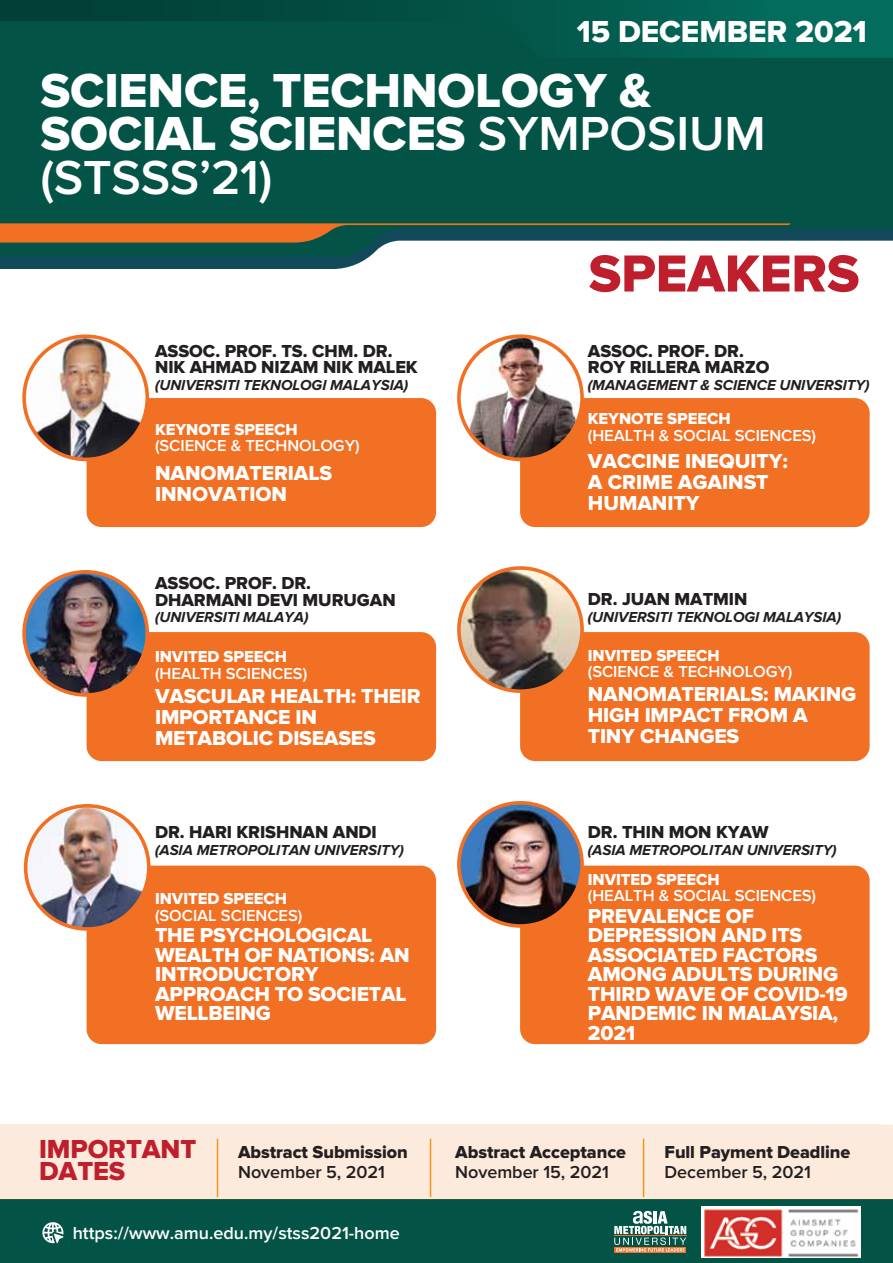
<style>
.page{position:relative;width:893px;height:1263px;background:#fff}
.page>*{position:absolute;margin:0;border:0;box-sizing:border-box;transform-origin:0 0}
.t1{font:54px "Proxima Nova Extrabld";letter-spacing:-.005em;color:#bf1e2d}
.t2{font:49.5px/43.5px "Proxima Nova Extrabld";letter-spacing:-.005em;color:#fff}
.t3{font:600 49.5px "Proxima Nova";letter-spacing:-.005em;color:#fff}
.t4{font:31.5px "Proxima Nova Extrabld";letter-spacing:-.005em;color:#fff}
.t5{font:27px/22.5px "Proxima Nova Extrabld";letter-spacing:-.005em;color:#bf1e2d}
.t6{font:21px/19.5px "Proxima Nova Extrabld";letter-spacing:-.01em;color:#fff}
.t7{font:18px/16.5px "Proxima Nova Extrabld";letter-spacing:-.005em;color:#231f20}
.t8{font:600 18px "Proxima Nova";letter-spacing:-.005em;color:#231f20}
.t9{font:600 18px "Proxima Nova";color:#fff}
.t10{font:600 16.5px "Proxima Nova";letter-spacing:-.005em;color:#fff}
.t11{font:16.5px "Proxima Nova Extrabld";letter-spacing:-.005em;color:#fff}
.t12{font:italic 700 15px "Proxima Nova";letter-spacing:-.005em;color:#231f20}
.s1{font-family:"Proxima Nova";font-weight:600}
</style>
<div class="page">
<div style="left:0;top:257px;width:369px;height:12px;background:#124a5c"></div>
<div style="left:0;top:58px;width:893px;height:199px;background:#035347"></div>
<div style="left:0;top:1199px;width:893px;height:64px;background:#035347"></div>
<svg style="left:0;top:223px;width:791px;height:20px;background:#806748"></svg>
<svg style="left:0;top:0;width:893px;height:58px;background:#02574a"></svg>
<div style="left:0;top:1125px;width:893px;height:74px;background:#fcebdc"></div>
<hr style="left:217px;top:1139px;width:1px;height:58px;background:#f7941e">
<hr style="left:430px;top:1139px;width:1px;height:58px;background:#f7941e">
<hr style="left:643px;top:1139px;width:1px;height:58px;background:#f7941e">
<svg style="left:42px;top:1222px;width:21px;height:21px"></svg>
<img style="left:702px;top:1207px;width:158px;height:50px">
<svg style="left:614px;top:1251px;width:72px;height:2px"></svg>
<svg style="left:614px;top:1211px;width:72px;height:40px"></svg>
<div style="left:87px;top:398px;width:349px;height:129px;background:#f27024;border-radius:15px"></div>
<svg style="left:22px;top:334px;width:127px;height:127px"></svg>
<img style="left:26px;top:338px;width:119px;height:120px;border-radius:60px">
<div style="left:520px;top:398px;width:350px;height:129px;background:#f27024;border-radius:15px"></div>
<svg style="left:457px;top:334px;width:127px;height:127px"></svg>
<img style="left:461px;top:338px;width:119px;height:120px;border-radius:60px">
<div style="left:87px;top:632px;width:349px;height:129px;background:#f27024;border-radius:15px"></div>
<svg style="left:22px;top:570px;width:127px;height:127px;fill:#f27024"></svg>
<img style="left:26px;top:574px;width:119px;height:119px;border-radius:60px">
<div style="left:520px;top:632px;width:350px;height:129px;background:#f27024;border-radius:15px"></div>
<svg style="left:457px;top:566px;width:127px;height:127px;fill:#f27024"></svg>
<img style="left:461px;top:570px;width:119px;height:119px;border-radius:60px">
<div style="left:87px;top:866px;width:349px;height:178px;background:#f27024;border-radius:15px"></div>
<svg style="left:24px;top:804px;width:127px;height:127px"></svg>
<img style="left:27px;top:808px;width:120px;height:119px;border-radius:60px">
<div style="left:520px;top:866px;width:350px;height:178px;background:#f27024;border-radius:15px"></div>
<svg style="left:457px;top:801px;width:127px;height:127px;fill:#f27024"></svg>
<img style="left:461px;top:805px;width:119px;height:119px;border-radius:60px">
<h3 class="t4" style="left:577px;top:13px;width:291px">15 DECEMBER 2021</h3>
<h2 class="t2" style="left:40px;top:70px;width:727px">SCIENCE, TECHNOLOGY &amp;<br>SOCIAL SCIENCES <span class="s1">SYMPOSIUM</span></h2>
<h2 class="t3" style="left:40px;top:149px;width:234px">(STSSS’21)</h2>
<p class="t7" style="left:155px;top:343px;width:264px">ASSOC. PROF. TS. CHM. DR.<br>NIK AHMAD NIZAM NIK MALEK</p>
<p class="t12" style="left:155px;top:376px;width:255px">(UNIVERSITI TEKNOLOGI MALAYSIA)</p>
<p class="t11" style="left:155px;top:420px;width:144px">KEYNOTE SPEECH</p>
<p class="t10" style="left:155px;top:436px;width:206px">(SCIENCE &amp; TECHNOLOGY)</p>
<p class="t6" style="left:155px;top:463px;width:179px;line-height:21px">NANOMATERIALS<br>INNOVATION</p>
<p class="t7" style="left:155px;top:576px;width:242px">ASSOC. PROF. DR.<br>DHARMANI DEVI MURUGAN</p>
<p class="t12" style="left:155px;top:609px;width:155px">(UNIVERSITI MALAYA)</p>
<p class="t11" style="left:155px;top:647px;width:133px">INVITED SPEECH</p>
<p class="t10" style="left:155px;top:664px;width:154px">(HEALTH SCIENCES)</p>
<p class="t6" style="left:155px;top:686px;width:267px;line-height:21px">VASCULAR HEALTH: THEIR<br>IMPORTANCE IN<br>METABOLIC DISEASES</p>
<p class="t7" style="left:155px;top:825px;width:223px">DR. HARI KRISHNAN ANDI</p>
<p class="t12" style="left:155px;top:841px;width:250px">(ASIA METROPOLITAN UNIVERSITY)</p>
<p class="t11" style="left:155px;top:889px;width:133px">INVITED SPEECH</p>
<p class="t10" style="left:155px;top:906px;width:149px">(SOCIAL SCIENCES)</p>
<p class="t6" style="left:155px;top:926px;width:256px">THE PSYCHOLOGICAL<br>WEALTH OF NATIONS: AN<br>INTRODUCTORY<br>APPROACH TO SOCIETAL<br>WELLBEING</p>
<h1 class="t1" style="left:589px;top:242px;width:272px">SPEAKERS</h1>
<p class="t7" style="left:588px;top:343px;width:183px">ASSOC. PROF. DR.<br>ROY RILLERA MARZO</p>
<p class="t12" style="left:588px;top:376px;width:283px">(MANAGEMENT &amp; SCIENCE UNIVERSITY)</p>
<p class="t11" style="left:588px;top:409px;width:144px">KEYNOTE SPEECH</p>
<p class="t10" style="left:588px;top:426px;width:230px">(HEALTH &amp; SOCIAL SCIENCES)</p>
<p class="t6" style="left:588px;top:451px;width:201px;line-height:21px">VACCINE INEQUITY:<br>A CRIME AGAINST<br>HUMANITY</p>
<p class="t7" style="left:588px;top:591px;width:161px">DR. JUAN MATMIN</p>
<p class="t12" style="left:588px;top:608px;width:255px">(UNIVERSITI TEKNOLOGI MALAYSIA)</p>
<p class="t11" style="left:588px;top:646px;width:133px">INVITED SPEECH</p>
<p class="t10" style="left:588px;top:662px;width:206px">(SCIENCE &amp; TECHNOLOGY)</p>
<p class="t6" style="left:588px;top:684px;width:270px;line-height:21px">NANOMATERIALS: MAKING<br>HIGH IMPACT FROM A<br>TINY CHANGES</p>
<p class="t7" style="left:588px;top:825px;width:182px">DR. THIN MON KYAW</p>
<p class="t12" style="left:588px;top:841px;width:250px">(ASIA METROPOLITAN UNIVERSITY)</p>
<p class="t11" style="left:588px;top:870px;width:133px">INVITED SPEECH</p>
<p class="t10" style="left:588px;top:886px;width:230px">(HEALTH &amp; SOCIAL SCIENCES)</p>
<p class="t6" style="left:588px;top:906px;width:261px">PREVALENCE OF<br>DEPRESSION AND ITS<br>ASSOCIATED FACTORS<br>AMONG ADULTS DURING<br>THIRD WAVE OF COVID-19<br>PANDEMIC IN MALAYSIA,<br>2021</p>
<p class="t5" style="left:39px;top:1138px;width:159px">IMPORTANT<br>DATES</p>
<p class="t7" style="left:455px;top:1144px;width:172px">Abstract Acceptance</p>
<p class="t7" style="left:238px;top:1144px;width:171px">Abstract Submission</p>
<p class="t8" style="left:238px;top:1161px;width:148px">November 5, 2021</p>
<p class="t8" style="left:455px;top:1161px;width:155px">November 15, 2021</p>
<p class="t9" style="left:73px;top:1223px;width:329px">https://www.amu.edu.my/stss2021-home</p>
<p class="t7" style="left:665px;top:1144px;width:187px">Full Payment Deadline</p>
<p class="t8" style="left:665px;top:1161px;width:148px">December 5, 2021</p>
</div>
